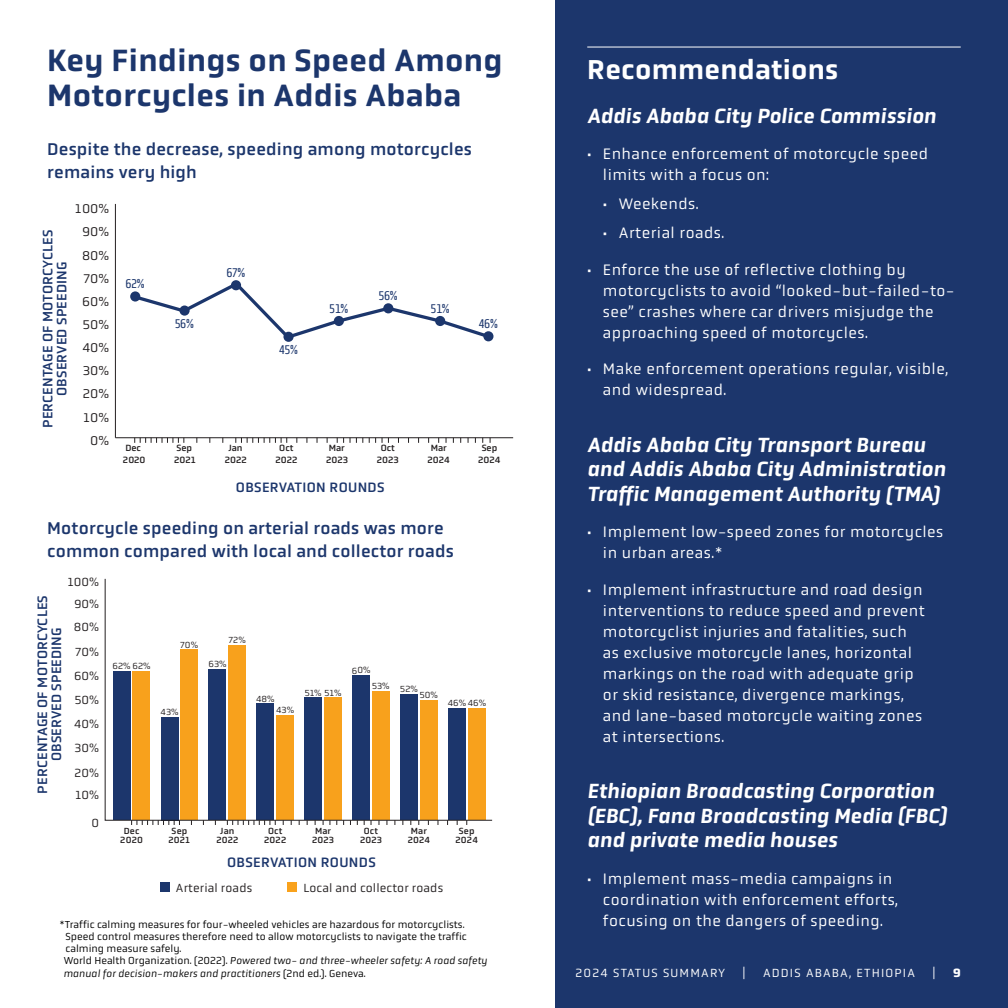
<style>
.page{position:relative;width:1008px;height:1008px;background:#fff}
.page>*{position:absolute;margin:0;border:0;box-sizing:border-box;transform-origin:0 0}
.t1{font:500 31.5px/35px "Obvia";letter-spacing:.01em;color:#1c366c}
.t2{font:500 28px "Obvia";letter-spacing:.01em;color:#fff}
.t3{font:italic 500 21px/24.5px "Obvia";color:#fff}
.t4{font:17.5px/22.8px "Obvia";letter-spacing:.01em;color:#1c366c}
.t5{font:15.75px/21px "Obvia";letter-spacing:.03em;color:#fff}
.t6{font:14px/14px "Obvia";letter-spacing:.01em;color:#1c366c;text-align:center}
.t7{font:13.12px "Obvia";color:#231f20}
.t8{font:13.12px "Obvia Condensed";color:#1c366c}
.t9{font:12.25px/22.1px "Obvia";letter-spacing:.01em;color:#231f20;text-align:center}
.t10{font:12.25px "Obvia";letter-spacing:.1em;color:#fff}
.t11{font:700 12.25px "Obvia";color:#fff}
.t12{font:10.5px/12.2px "Obvia";color:#000}
.t13{font:9.28px/12.1px "Obvia";color:#231f20;text-align:center}
.t14{font:9.1px/9.1px "Obvia";letter-spacing:.015em;color:#231f20;text-align:center}
.t15{font:9.1px "Obvia";color:#231f20}
.s1{font-style:italic}
</style>
<div class="page">
<div style="left:556px;top:0;width:452px;height:1008px;background:#1c366c"></div>
<hr style="left:587px;top:47px;width:374px;height:1px;background:#fff">
<hr style="left:115px;top:437px;width:398px;height:1px;background:#231f20">
<hr style="left:115px;top:204px;width:1px;height:234px;background:#231f20">
<svg style="left:131px;top:280px;width:362px;height:61px"></svg>
<svg style="left:350px;top:438px;width:7px;height:5px"></svg>
<svg style="left:363px;top:438px;width:13px;height:5px"></svg>
<svg style="left:134px;top:438px;width:51px;height:5px"></svg>
<svg style="left:236px;top:438px;width:51px;height:5px"></svg>
<svg style="left:337px;top:438px;width:7px;height:5px"></svg>
<svg style="left:382px;top:438px;width:7px;height:5px"></svg>
<svg style="left:105px;top:578px;width:388px;height:243px"></svg>
<svg style="left:131px;top:820px;width:49px;height:5px"></svg>
<svg style="left:227px;top:820px;width:49px;height:5px"></svg>
<svg style="left:330px;top:820px;width:7px;height:5px"></svg>
<div style="left:160px;top:883px;width:9px;height:9px;background:#1c366c"></div>
<div style="left:287px;top:883px;width:10px;height:9px;background:#f9a21c"></div>
<h1 class="t1" style="left:47px;top:43px;width:457px">Key Findings on Speed Among<br>Motorcycles in Addis Ababa</h1>
<p class="t4" style="left:47px;top:138px;width:426px">Despite the decrease, speeding among motorcycles remains very high</p>
<p class="t6" style="left:41px;top:428px;width:200px;rotate:-90deg">PERCENTAGE OF MOTORCYCLES<br>OBSERVED SPEEDING</p>
<p class="t7" style="left:75px;top:201px;width:36px">100%</p>
<p class="t7" style="left:82px;top:224px;width:29px">90%</p>
<p class="t7" style="left:82px;top:248px;width:29px">80%</p>
<p class="t7" style="left:84px;top:271px;width:27px">70%</p>
<p class="t7" style="left:82px;top:294px;width:29px">60%</p>
<p class="t7" style="left:83px;top:317px;width:28px">50%</p>
<p class="t7" style="left:82px;top:340px;width:28px">40%</p>
<p class="t7" style="left:83px;top:363px;width:28px">30%</p>
<p class="t7" style="left:83px;top:386px;width:28px">20%</p>
<p class="t7" style="left:83px;top:410px;width:28px">10%</p>
<p class="t7" style="left:90px;top:433px;width:20px">0%</p>
<p class="t8" style="left:126px;top:276px;width:20px">62%</p>
<p class="t8" style="left:175px;top:316px;width:20px">56%</p>
<p class="t8" style="left:227px;top:265px;width:20px">67%</p>
<p class="t8" style="left:279px;top:342px;width:20px">45%</p>
<p class="t8" style="left:330px;top:301px;width:20px">51%</p>
<p class="t8" style="left:379px;top:288px;width:20px">56%</p>
<p class="t8" style="left:431px;top:301px;width:20px">51%</p>
<p class="t8" style="left:479px;top:316px;width:20px">46%</p>
<p class="t13" style="left:123px;top:442px;width:24px;text-align:left">Dec<br>2020</p>
<p class="t13" style="left:174px;top:442px;width:23px;text-align:left">Sep<br>2021</p>
<p class="t13" style="left:225px;top:442px;width:23px">Jan<br>2022</p>
<p class="t13" style="left:275px;top:442px;width:23px">Oct<br>2022</p>
<p class="t13" style="left:326px;top:442px;width:23px;text-align:left">Mar<br>2023</p>
<p class="t13" style="left:377px;top:442px;width:23px">Oct<br>2023</p>
<p class="t13" style="left:427px;top:442px;width:24px">Mar<br>2024</p>
<p class="t13" style="left:478px;top:442px;width:24px">Sep<br>2024</p>
<p class="t6" style="left:236px;top:480px;width:150px">OBSERVATION ROUNDS</p>
<p class="t4" style="left:47px;top:517px;width:408px">Motorcycle speeding on arterial roads was more common compared with local and collector roads</p>
<p class="t9" style="left:68px;top:571px;width:33px">100%<br>90%</p>
<p class="t6" style="left:36px;top:794px;width:200px;rotate:-90deg">PERCENTAGE OF MOTORCYCLES<br>OBSERVED SPEEDING</p>
<p class="t9" style="left:74px;top:616px;width:27px">80%</p>
<p class="t9" style="left:75px;top:641px;width:25px">70%</p>
<p class="t9" style="left:74px;top:665px;width:27px">60%</p>
<p class="t9" style="left:75px;top:689px;width:26px">50%</p>
<p class="t9" style="left:74px;top:713px;width:27px">40%</p>
<p class="t9" style="left:75px;top:737px;width:26px">30%</p>
<p class="t9" style="left:75px;top:762px;width:26px">20%</p>
<p class="t9" style="left:75px;top:784px;width:26px">10%</p>
<p class="t9" style="left:91px;top:812px;width:9px">0</p>
<p class="t15" style="left:112px;top:661px;width:40px">62% 62%</p>
<p class="t15" style="left:180px;top:639px;width:19px">70%</p>
<p class="t15" style="left:161px;top:707px;width:20px">43%</p>
<p class="t15" style="left:229px;top:635px;width:19px">72%</p>
<p class="t15" style="left:208px;top:659px;width:20px">63%</p>
<p class="t15" style="left:256px;top:693px;width:20px">48%</p>
<p class="t15" style="left:276px;top:705px;width:20px">43%</p>
<p class="t15" style="left:305px;top:687px;width:38px">51% 51%</p>
<p class="t15" style="left:352px;top:665px;width:20px">60%</p>
<p class="t15" style="left:372px;top:682px;width:47px">53% 52%</p>
<p class="t15" style="left:420px;top:690px;width:20px">50%</p>
<p class="t15" style="left:448px;top:698px;width:40px">46% 46%</p>
<p class="t14" style="left:120px;top:826px;width:24px">Dec<br>2020</p>
<p class="t14" style="left:169px;top:826px;width:23px">Sep<br>2021</p>
<p class="t14" style="left:216px;top:826px;width:24px">Jan<br>2022</p>
<p class="t14" style="left:360px;top:826px;width:24px">Oct<br>2023</p>
<p class="t14" style="left:264px;top:826px;width:24px">Oct<br>2022</p>
<p class="t14" style="left:408px;top:826px;width:24px">Mar<br>2024</p>
<p class="t14" style="left:456px;top:826px;width:24px">Sep<br>2024</p>
<p class="t14" style="left:312px;top:826px;width:24px">Mar<br>2023</p>
<p class="t6" style="left:227px;top:855px;width:150px">OBSERVATION ROUNDS</p>
<p class="t9" style="left:176px;top:877px;width:78px">Arterial roads</p>
<p class="t9" style="left:303px;top:877px;width:141px">Local and collector roads</p>
<p class="t12" style="left:63px;top:918px;width:426px;text-indent:-4px">*Traffic calming measures for four-wheeled vehicles are hazardous for motorcyclists.<br>Speed control measures therefore need to allow motorcyclists to navigate the traffic calming measure safely.<br>World Health Organization. (2022). <span class="s1">Powered two- and three-wheeler safety: A road safety manual for decision-makers and practitioners</span> (2nd ed.). Geneva.</p>
<h2 class="t2" style="left:587px;top:53px;width:253px">Recommendations</h2>
<h3 class="t3" style="left:587px;top:103px;width:350px">Addis Ababa City Police Commission</h3>
<p class="t5" style="left:603px;top:143px;width:327px;text-indent:-16px">· Enhance enforcement of motorcycle speed limits with a focus on:</p>
<p class="t5" style="left:603px;top:189px;width:123px;line-height:28.9px">· Weekends.<br>· Arterial roads.</p>
<p class="t5" style="left:603px;top:259px;width:353px;text-indent:-16px">· Enforce the use of reflective clothing by motorcyclists to avoid “looked-but-failed-to&shy;see” crashes where car drivers misjudge the approaching speed of motorcycles.</p>
<p class="t5" style="left:603px;top:359px;width:347px;text-indent:-16px">· Make enforcement operations regular, visible, and widespread.</p>
<h3 class="t3" style="left:587px;top:432px;width:360px">Addis Ababa City Transport Bureau and Addis Ababa City Administration<br>Traffic Management Authority (TMA)</h3>
<p class="t5" style="left:603px;top:521px;width:342px;text-indent:-16px">· Implement low-speed zones for motorcycles in urban areas.*</p>
<p class="t5" style="left:603px;top:579px;width:323px;text-indent:-16px">· Implement infrastructure and road design interventions to reduce speed and prevent motorcyclist injuries and fatalities, such as exclusive motorcycle lanes, horizontal markings on the road with adequate grip or skid resistance, divergence markings, and lane-based motorcycle waiting zones at intersections.</p>
<h3 class="t3" style="left:587px;top:778px;width:361px">Ethiopian Broadcasting Corporation (EBC), Fana Broadcasting Media (FBC) and private media houses</h3>
<p class="t5" style="left:603px;top:868px;width:297px;text-indent:-16px">· Implement mass-media campaigns in coordination with enforcement efforts, focusing on the dangers of speeding.</p>
<p class="t10" style="left:576px;top:966px;width:151px">2024 STATUS SUMMARY</p>
<p class="t10" style="left:742px;top:966px;width:5px">|</p>
<p class="t10" style="left:763px;top:966px;width:154px">ADDIS ABABA, ETHIOPIA</p>
<p class="t10" style="left:933px;top:966px;width:5px">|</p>
<p class="t11" style="left:953px;top:965px;width:9px">9</p>
</div>
